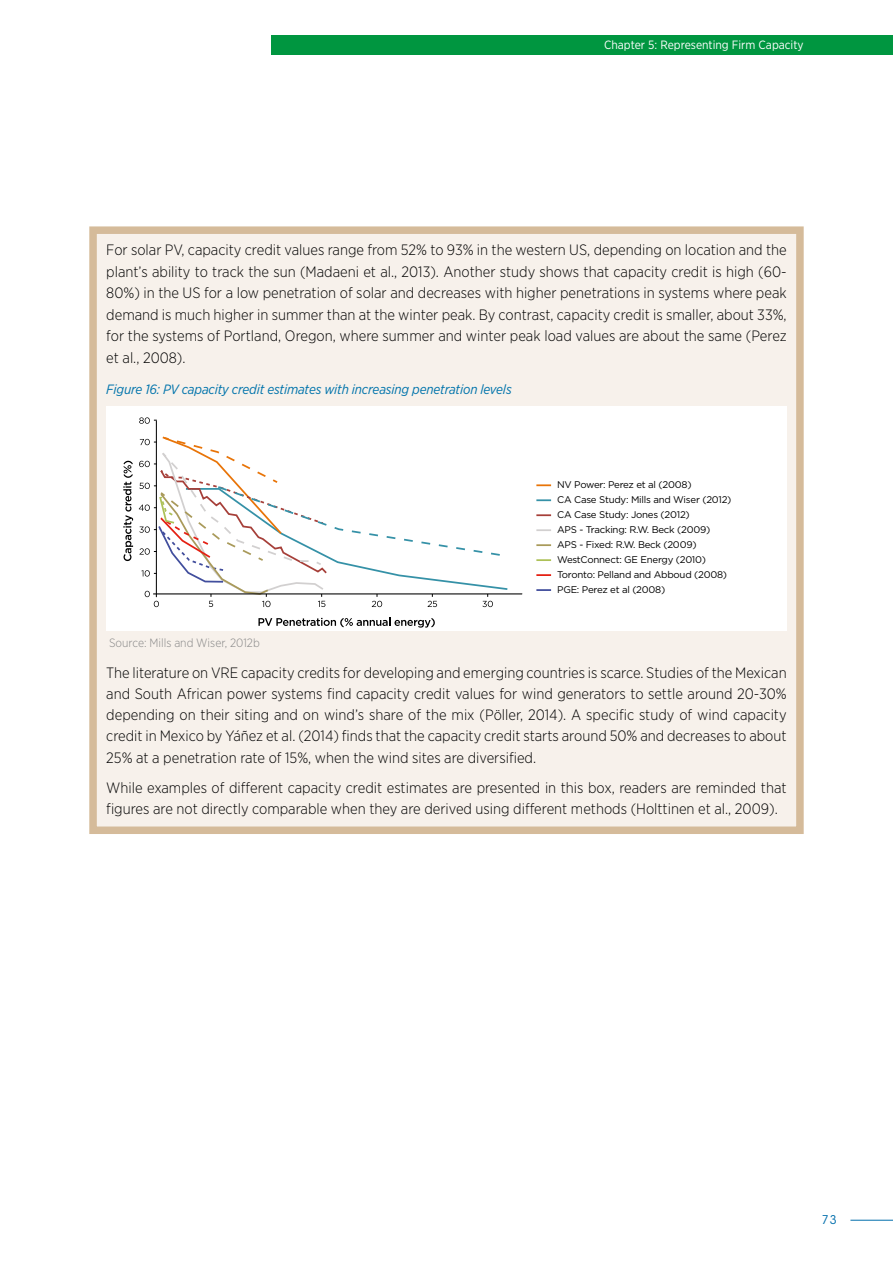
<style>
.page{position:relative;width:893px;height:1263px;background:#fff}
.page>*{position:absolute;margin:0;border:0;box-sizing:border-box;transform-origin:0 0}
.t1{font:300 15px/21.5px "Gotham Narrow";color:#000;text-align:justify}
.t2{font:italic 13.5px "Gotham Narrow";letter-spacing:-.01em;color:#0073ab}
.t3{font:12px "Gotham Narrow";color:#fff}
.t4{font:300 12px "Gotham Narrow";color:#878787}
.t5{font:12px "ITC Avant Garde Std";color:#006eac}
.t6{font:9.75px/15px "Gotham";letter-spacing:-.025em;color:#000}
</style>
<div class="page">
<hr style="left:850px;top:1220px;width:43px;height:1px;background:#006eac">
<div style="left:89px;top:226px;width:715px;height:608px;background:#f7f1eb;border:8px solid #d5bb9a"></div>
<div style="left:106px;top:407px;width:681px;height:224px;background:#fff"></div>
<svg style="left:536px;top:484px;width:15px;height:2px"></svg>
<svg style="left:536px;top:499px;width:15px;height:2px"></svg>
<svg style="left:536px;top:514px;width:15px;height:2px"></svg>
<svg style="left:536px;top:529px;width:15px;height:2px"></svg>
<svg style="left:536px;top:544px;width:15px;height:2px"></svg>
<svg style="left:536px;top:559px;width:15px;height:2px"></svg>
<svg style="left:536px;top:574px;width:15px;height:2px"></svg>
<svg style="left:536px;top:589px;width:15px;height:2px"></svg>
<hr style="left:156px;top:421px;width:1px;height:176px;background:#000">
<hr style="left:153px;top:594px;width:369px;height:1px;background:#000">
<svg style="left:139px;top:417px;width:18px;height:7px"></svg>
<svg style="left:139px;top:435px;width:370px;height:172px"></svg>
<svg style="left:123px;top:461px;width:10px;height:100px"></svg>
<svg style="left:258px;top:618px;width:177px;height:10px"></svg>
<div style="left:271px;top:35px;width:622px;height:19px;background:#009640"></div>
<p class="t3" style="left:604px;top:38px;width:201px">Chapter 5: Representing Firm Capacity</p>
<p class="t1" style="left:106px;top:239px;width:682px">For solar PV, capacity credit values range from 52% to 93% in the western US, depending on location and the plant’s ability to track the sun (Madaeni et al., 2013). Another study shows that capacity credit is high (60- 80%) in the US for a low penetration of solar and decreases with higher penetrations in systems where peak demand is much higher in summer than at the winter peak. By contrast, capacity credit is smaller, about 33%, for the systems of Portland, Oregon, where summer and winter peak load values are about the same (Perez et al., 2008).</p>
<p class="t2" style="left:106px;top:381px;width:407px">Figure 16: PV capacity credit estimates with increasing penetration levels</p>
<p class="t4" style="left:109px;top:636px;width:152px">Source: Mills and Wiser, 2012b</p>
<p class="t6" style="left:557px;top:477px;width:176px">NV Power: Perez et al (2008)<br>CA Case Study: Mills and Wiser (2012)<br>CA Case Study: Jones (2012)<br>APS - Tracking: R.W. Beck (2009)<br>APS - Fixed: R.W. Beck (2009)<br>WestConnect: GE Energy (2010)<br>Toronto: Pelland and Abboud (2008)<br>PGE: Perez et al (2008)</p>
<p class="t1" style="left:106px;top:661px;width:682px">The literature on VRE capacity credits for developing and emerging countries is scarce. Studies of the Mexican and South African power systems find capacity credit values for wind generators to settle around 20-30% depending on their siting and on wind’s share of the mix (Pöller, 2014). A specific study of wind capacity credit in Mexico by Yáñez et al. (2014) finds that the capacity credit starts around 50% and decreases to about 25% at a penetration rate of 15%, when the wind sites are diversified.</p>
<p class="t1" style="left:106px;top:776px;width:682px">While examples of different capacity credit estimates are presented in this box, readers are reminded that figures are not directly comparable when they are derived using different methods (Holttinen et al., 2009).</p>
<p class="t5" style="left:822px;top:1213px;width:17px">73</p>
</div>
